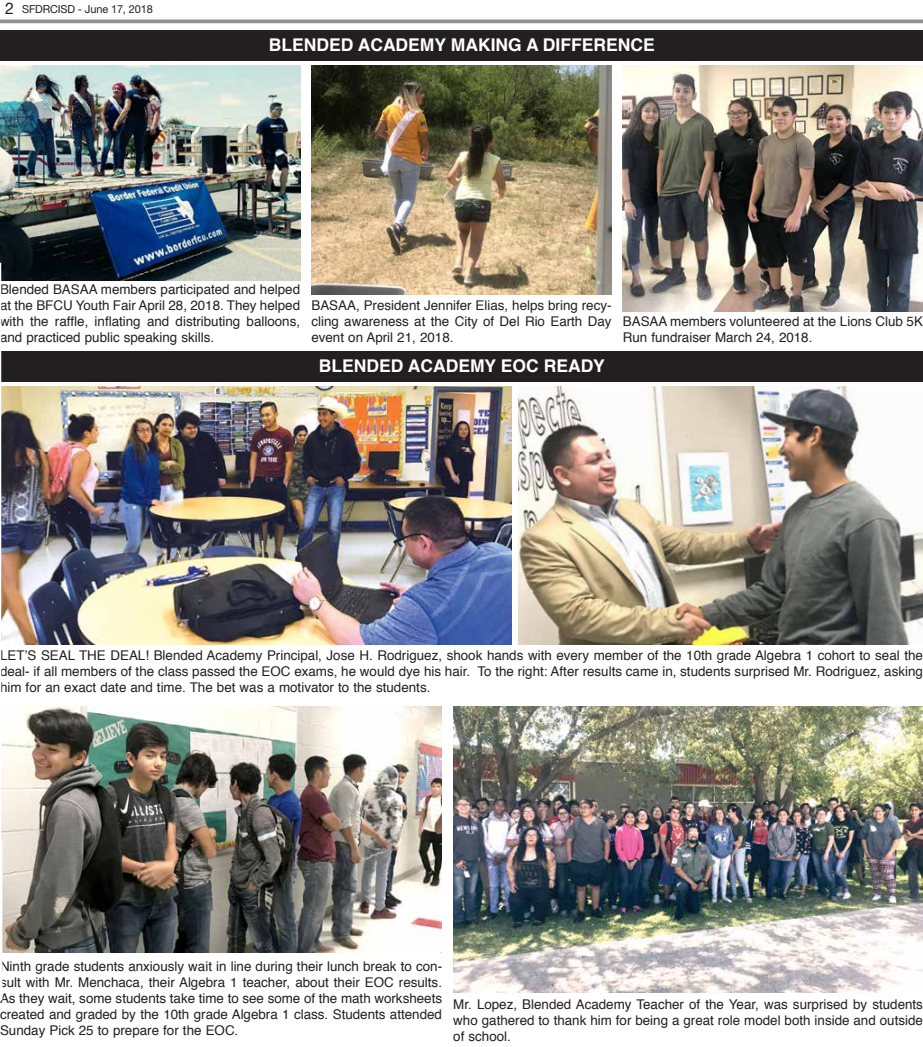
<style>
.page{position:relative;width:923px;height:1047px;background:#fff}
.page>*{position:absolute;margin:0;border:0;box-sizing:border-box;transform-origin:0 0}
.t1{font:700 17.5px "Helvetica";color:#fff}
.t2{font:13.38px/16px "Helvetica";color:#231f20;text-align:justify}
.t3{font:11px "Helvetica Neue";letter-spacing:-.01em;color:#231f20}
.s1{font-size:16px}
</style>
<div class="page">
<hr style="left:0;top:20px;width:922px;height:3px;background:#231f20">
<div style="left:0;top:30px;width:922px;height:31px;background:#231f20"></div>
<img style="left:0;top:66px;width:300px;height:214px">
<img style="left:311px;top:66px;width:300px;height:229px">
<img style="left:622px;top:66px;width:300px;height:245px">
<div style="left:0;top:351px;width:922px;height:31px;background:#231f20"></div>
<img style="left:2px;top:387px;width:509px;height:257px">
<img style="left:518px;top:387px;width:404px;height:257px">
<img style="left:2px;top:706px;width:439px;height:246px">
<img style="left:453px;top:706px;width:469px;height:286px">
<hr style="left:922px;top:30px;width:1px;height:54px;background:#231f20">
<svg style="left:0;top:263px;width:2px;height:578px"></svg>
<p class="t3" style="left:5px;top:2px;width:149px"><span class="s1">2</span> SFDRCISD - June 17, 2018</p>
<h1 class="t1" style="left:269px;top:33px;width:387px">BLENDED ACADEMY MAKING A DIFFERENCE</h1>
<p class="t2" style="left:0;top:282px;width:301px">Blended BASAA members participated and helped at the BFCU Youth Fair April 28, 2018. They helped with the raffle, inflating and distributing balloons, and practiced public speaking skills.</p>
<p class="t2" style="left:311px;top:298px;width:301px">BASAA, President Jennifer Elias, helps bring recy&shy;cling awareness at the City of Del Rio Earth Day event on April 21, 2018.</p>
<h1 class="t1" style="left:319px;top:353px;width:287px">BLENDED ACADEMY EOC READY</h1>
<p class="t2" style="left:622px;top:314px;width:301px">BASAA members volunteered at the Lions Club 5K<br>Run fundraiser March 24, 2018.</p>
<p class="t2" style="left:0;top:648px;width:924px">LET’S SEAL THE DEAL! Blended Academy Principal, Jose H. Rodriguez, shook hands with every member of the 10th grade Algebra 1 cohort to seal the deal- if all members of the class passed the EOC exams, he would dye his hair. To the right: After results came in, students surprised Mr. Rodriguez, asking him for an exact date and time. The bet was a motivator to the students.</p>
<p class="t2" style="left:0;top:958px;width:443px">Ninth grade students anxiously wait in line during their lunch break to con&shy;sult with Mr. Menchaca, their Algebra 1 teacher, about their EOC results.<br>As they wait, some students take time to see some of the math worksheets created and graded by the 10th grade Algebra 1 class. Students attended Sunday Pick 25 to prepare for the EOC.</p>
<p class="t2" style="left:453px;top:997px;width:471px">Mr. Lopez, Blended Academy Teacher of the Year, was surprised by students who gathered to thank him for being a great role model both inside and outside of school.</p>
</div>
